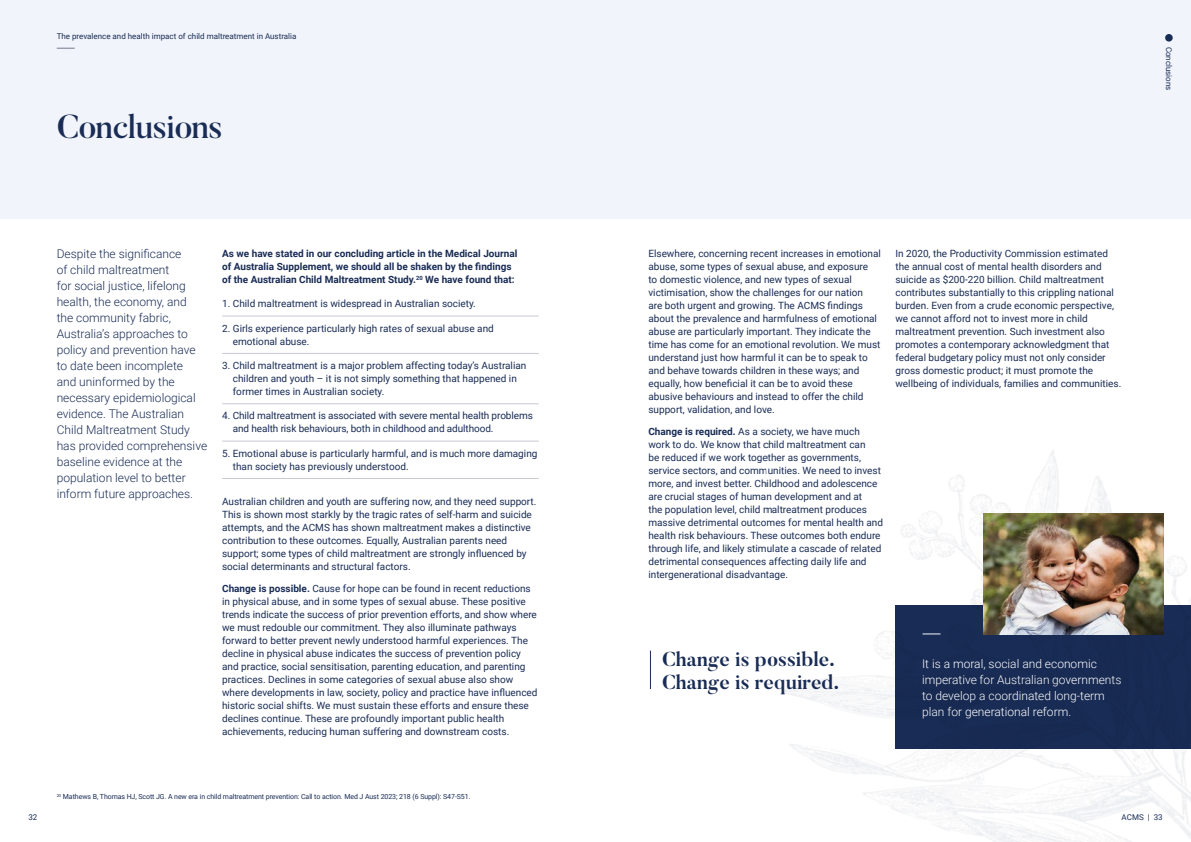
<style>
.page{position:relative;width:1191px;height:842px;background:#fff}
.page>*{position:absolute;margin:0;border:0;box-sizing:border-box;transform-origin:0 0}
.t1{font:500 33px "Butler";letter-spacing:-.02em;color:#192c55}
.t2{font:700 20px/23px "Butler";color:#192c55}
.t3{font:300 12px/16px "Roboto";color:#192c55}
.t4{font:300 12px/16px "Roboto";color:#fff}
.t5{font:10px/13px "Roboto";color:#192c55}
.t6{font:700 10px/13px "Roboto";color:#192c55}
.t7{font:8px "Roboto";color:#192c55}
.t8{font:7px "Roboto";letter-spacing:-.01em;color:#192c55}
.s1{font-weight:700}
</style>
<div class="page">
<div style="left:0;top:0;width:1191px;height:218px;background:#f1f4fa"></div>
<svg style="left:57px;top:48px;width:18px;height:1px"></svg>
<hr style="left:222px;top:316px;width:317px;height:1px;background:#cac9d4">
<hr style="left:222px;top:353px;width:317px;height:1px;background:#cac9d4">
<hr style="left:222px;top:403px;width:317px;height:1px;background:#cac9d4">
<hr style="left:222px;top:441px;width:317px;height:1px;background:#cac9d4">
<hr style="left:222px;top:478px;width:317px;height:1px;background:#cac9d4">
<img style="left:782px;top:450px;width:409px;height:392px">
<hr style="left:650px;top:651px;width:1px;height:38px;background:#192c55">
<img style="left:983px;top:514px;width:180px;height:120px">
<div style="left:1165px;top:34px;width:7px;height:8px;background:#192c55;border-radius:50%"></div>
<p class="t7" style="left:57px;top:31px;width:241px">The prevalence and health impact of child maltreatment in Australia</p>
<h1 class="t1" style="left:57px;top:105px;width:167px">Conclusions</h1>
<p class="t3" style="left:57px;top:246px;width:152px">Despite the significance<br>of child maltreatment<br>for social justice, lifelong health, the economy, and<br>the community fabric,<br>Australia’s approaches to policy and prevention have to date been incomplete<br>and uninformed by the necessary epidemiological evidence. The Australian<br>Child Maltreatment Study has provided comprehensive baseline evidence at the population level to better inform future approaches.</p>
<p class="t5" style="left:648px;top:247px;width:234px">Elsewhere, concerning recent increases in emotional abuse, some types of sexual abuse, and exposure<br>to domestic violence, and new types of sexual victimisation, show the challenges for our nation<br>are both urgent and growing. The ACMS findings about the prevalence and harmfulness of emotional abuse are particularly important. They indicate the time has come for an emotional revolution. We must understand just how harmful it can be to speak to and behave towards children in these ways; and equally, how beneficial it can be to avoid these abusive behaviours and instead to offer the child support, validation, and love.</p>
<p class="t6" style="left:222px;top:247px;width:297px">As we have stated in our concluding article in the Medical Journal of Australia Supplement, we should all be shaken by the findings of the Australian Child Maltreatment Study.<sup>20</sup> We have found that:</p>
<p class="t5" style="left:222px;top:297px;width:255px">1. Child maltreatment is widespread in Australian society.</p>
<p class="t5" style="left:233px;top:321px;width:262px;text-indent:-11px">2. Girls experience particularly high rates of sexual abuse and emotional abuse.</p>
<p class="t5" style="left:233px;top:359px;width:295px;text-indent:-11px">3. Child maltreatment is a major problem affecting today’s Australian children and youth – it is not simply something that happened in former times in Australian society.</p>
<p class="t5" style="left:233px;top:409px;width:301px;text-indent:-11px">4. Child maltreatment is associated with severe mental health problems and health risk behaviours, both in childhood and adulthood.</p>
<p class="t5" style="left:233px;top:446px;width:306px;text-indent:-11px">5. Emotional abuse is particularly harmful, and is much more damaging than society has previously understood.</p>
<p class="t5" style="left:222px;top:495px;width:316px">Australian children and youth are suffering now, and they need support.<br>This is shown most starkly by the tragic rates of self-harm and suicide attempts, and the ACMS has shown maltreatment makes a distinctive contribution to these outcomes. Equally, Australian parents need support; some types of child maltreatment are strongly influenced by social determinants and structural factors.</p>
<p class="t5" style="left:222px;top:581px;width:317px"><span class="s1">Change is possible.</span> Cause for hope can be found in recent reductions in physical abuse, and in some types of sexual abuse. These positive trends indicate the success of prior prevention efforts, and show where we must redouble our commitment. They also illuminate pathways forward to better prevent newly understood harmful experiences. The decline in physical abuse indicates the success of prevention policy and practice, social sensitisation, parenting education, and parenting practices. Declines in some categories of sexual abuse also show where developments in law, society, policy and practice have influenced historic social shifts. We must sustain these efforts and ensure these declines continue. These are profoundly important public health achievements, reducing human suffering and downstream costs.</p>
<p class="t5" style="left:648px;top:424px;width:236px"><span class="s1">Change is required.</span> As a society, we have much work to do. We know that child maltreatment can<br>be reduced if we work together as governments, service sectors, and communities. We need to invest more, and invest better. Childhood and adolescence are crucial stages of human development and at<br>the population level, child maltreatment produces massive detrimental outcomes for mental health and health risk behaviours. These outcomes both endure through life, and likely stimulate a cascade of related detrimental consequences affecting daily life and intergenerational disadvantage.</p>
<h2 class="t2" style="left:662px;top:648px;width:179px">Change is possible.<br>Change is required.</h2>
<p class="t5" style="left:895px;top:247px;width:227px">In 2020, the Productivity Commission estimated the annual cost of mental health disorders and suicide as $200-220 billion. Child maltreatment contributes substantially to this crippling national burden. Even from a crude economic perspective, we cannot afford not to invest more in child maltreatment prevention. Such investment also promotes a contemporary acknowledgment that federal budgetary policy must not only consider gross domestic product; it must promote the wellbeing of individuals, families and communities.</p>
<p class="t4" style="left:922px;top:655px;width:201px">It is a moral, social and economic imperative for Australian governments to develop a coordinated long-term plan for generational reform.</p>
<p class="t8" style="left:57px;top:792px;width:415px"><sup>20</sup> Mathews B, Thomas HJ, Scott JG. A new era in child maltreatment prevention: Call to action. Med J Aust 2023; 218 (6 Suppl): S47-S51.</p>
<p class="t7" style="left:1174px;top:47px;width:45px;rotate:90deg">Conclusions</p>
<p class="t7" style="left:28px;top:811px;width:10px">32</p>
<p class="t7" style="left:1121px;top:811px;width:42px">ACMS | 33</p>
</div>
